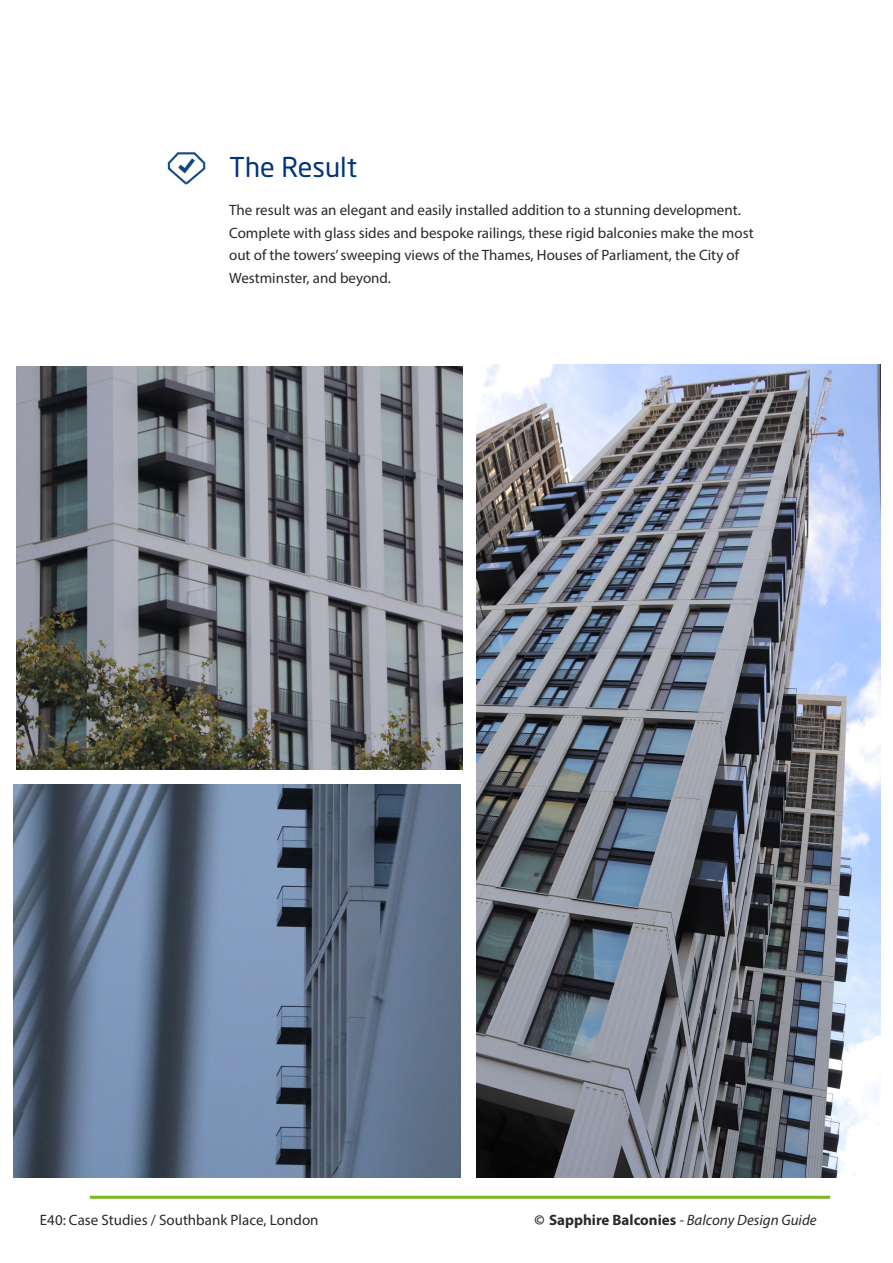
<style>
.page{position:relative;width:893px;height:1263px;background:#fff}
.page>*{position:absolute;margin:0;border:0;box-sizing:border-box;transform-origin:0 0}
.t1{font:27px "Neo Sans Std";color:#003478}
.t2{font:15px/22.5px "Myriad Pro";color:#2a2928}
.t3{font:italic 15px "Myriad Pro";color:#2a2928}
.s1{font-weight:700;font-style:normal}
</style>
<div class="page">
<hr style="left:90px;top:1196px;width:740px;height:3px;background:#7bb821">
<img style="left:167px;top:151px;width:39px;height:34px">
<img style="left:16px;top:366px;width:446px;height:404px">
<img style="left:477px;top:365px;width:404px;height:812px">
<img style="left:14px;top:784px;width:446px;height:393px">
<h1 class="t1" style="left:229px;top:150px;width:129px">The Result</h1>
<p class="t2" style="left:229px;top:199px;width:526px">The result was an elegant and easily installed addition to a stunning development.<br>Complete with glass sides and bespoke railings, these rigid balconies make the most out of the towers’ sweeping views of the Thames, Houses of Parliament, the City of Westminster, and beyond.</p>
<p class="t2" style="left:40px;top:1208px;width:280px">E40: Case Studies / Southbank Place, London</p>
<p class="t3" style="left:534px;top:1211px;width:284px"><span class="s1">© Sapphire Balconies</span> - Balcony Design Guide</p>
</div>
